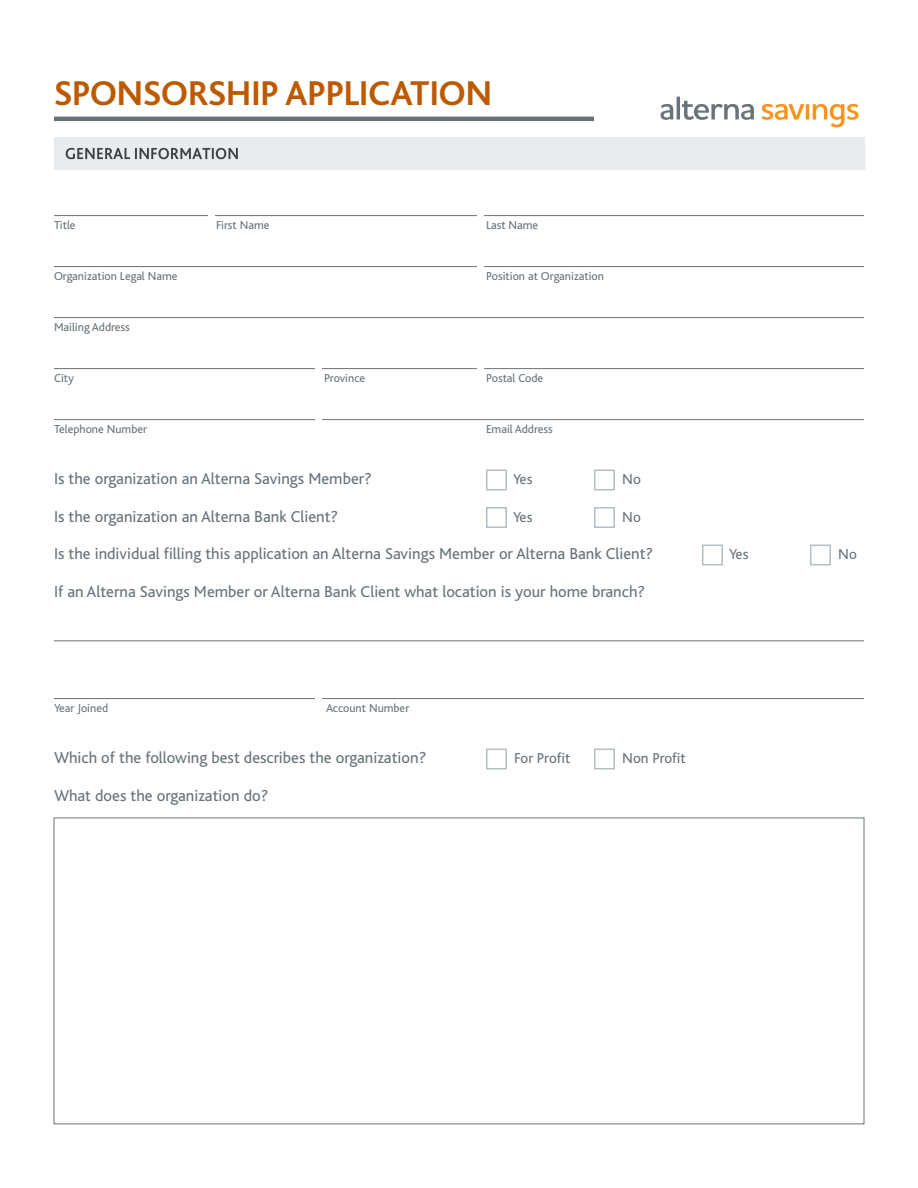
<style>
.page{position:relative;width:918px;height:1188px;background:#fff}
.page>*{position:absolute;margin:0;border:0;box-sizing:border-box;transform-origin:0 0}
.t1{font:700 36px "Bliss";color:#bd5a00}
.t2{font:16.5px "Bliss";color:#687379}
.t3{font:15px "Bliss";color:#687379}
.t4{font:12px "Bliss";color:#687379}
</style>
<div class="page">
<hr style="left:54px;top:117px;width:540px;height:4px;background:#687379">
<hr style="left:54px;top:215px;width:810px;height:1px;background:#687379">
<hr style="left:54px;top:266px;width:810px;height:1px;background:#687379">
<hr style="left:54px;top:317px;width:810px;height:1px;background:#687379">
<hr style="left:54px;top:368px;width:810px;height:1px;background:#687379">
<hr style="left:54px;top:419px;width:810px;height:1px;background:#687379">
<hr style="left:54px;top:640px;width:810px;height:1px;background:#687379">
<hr style="left:54px;top:698px;width:810px;height:1px;background:#687379">
<div style="left:486px;top:470px;width:21px;height:20px;border:2px solid #b4bec4"></div>
<div style="left:594px;top:470px;width:21px;height:20px;border:2px solid #b4bec4"></div>
<div style="left:486px;top:507px;width:21px;height:21px;border:2px solid #b4bec4"></div>
<div style="left:594px;top:507px;width:21px;height:21px;border:2px solid #b4bec4"></div>
<div style="left:702px;top:545px;width:21px;height:20px;border:2px solid #b4bec4"></div>
<div style="left:810px;top:545px;width:21px;height:20px;border:2px solid #b4bec4"></div>
<div style="left:486px;top:749px;width:21px;height:20px;border:2px solid #b4bec4"></div>
<div style="left:594px;top:749px;width:21px;height:20px;border:2px solid #b4bec4"></div>
<div style="left:208px;top:210px;width:7px;height:22px;background:#fff"></div>
<div style="left:315px;top:364px;width:7px;height:64px;background:#fff"></div>
<div style="left:315px;top:691px;width:7px;height:26px;background:#fff"></div>
<div style="left:477px;top:210px;width:7px;height:75px;background:#fff"></div>
<div style="left:477px;top:359px;width:7px;height:27px;background:#fff"></div>
<div style="left:54px;top:138px;width:811px;height:31px;background:#e8ecef"></div>
<img style="left:660px;top:96px;width:199px;height:32px">
<h1 class="t1" style="left:54px;top:81px;width:439px">SPONSORSHIP APPLICATION</h1>
<p class="t4" style="left:54px;top:221px;width:23px">Title</p>
<p class="t4" style="left:216px;top:221px;width:55px">First Name</p>
<p class="t4" style="left:486px;top:221px;width:54px">Last Name</p>
<p class="t4" style="left:54px;top:272px;width:125px">Organization Legal Name</p>
<p class="t4" style="left:486px;top:272px;width:119px">Position at Organization</p>
<p class="t4" style="left:54px;top:323px;width:77px">Mailing Address</p>
<p class="t4" style="left:54px;top:374px;width:22px">City</p>
<p class="t4" style="left:324px;top:374px;width:43px">Province</p>
<p class="t4" style="left:486px;top:374px;width:59px">Postal Code</p>
<p class="t4" style="left:54px;top:425px;width:95px">Telephone Number</p>
<p class="t4" style="left:486px;top:425px;width:68px">Email Address</p>
<p class="t2" style="left:54px;top:473px;width:319px">Is the organization an Alterna Savings Member?</p>
<p class="t3" style="left:513px;top:474px;width:21px">Yes</p>
<p class="t3" style="left:622px;top:474px;width:20px">No</p>
<p class="t2" style="left:54px;top:510px;width:286px">Is the organization an Alterna Bank Client?</p>
<p class="t3" style="left:513px;top:511px;width:21px">Yes</p>
<p class="t3" style="left:622px;top:511px;width:20px">No</p>
<p class="t2" style="left:54px;top:548px;width:601px">Is the individual filling this application an Alterna Savings Member or Alterna Bank Client?</p>
<p class="t3" style="left:729px;top:549px;width:21px">Yes</p>
<p class="t3" style="left:838px;top:549px;width:20px">No</p>
<p class="t2" style="left:54px;top:585px;width:593px">If an Alterna Savings Member or Alterna Bank Client what location is your home branch?</p>
<p class="t4" style="left:54px;top:704px;width:56px">Year Joined</p>
<p class="t4" style="left:326px;top:704px;width:85px">Account Number</p>
<p class="t2" style="left:54px;top:752px;width:374px">Which of the following best describes the organization?</p>
<p class="t3" style="left:514px;top:753px;width:58px">For Profit</p>
<p class="t3" style="left:622px;top:753px;width:65px">Non Profit</p>
<p class="t2" style="left:54px;top:789px;width:216px">What does the organization do?</p>
</div>
